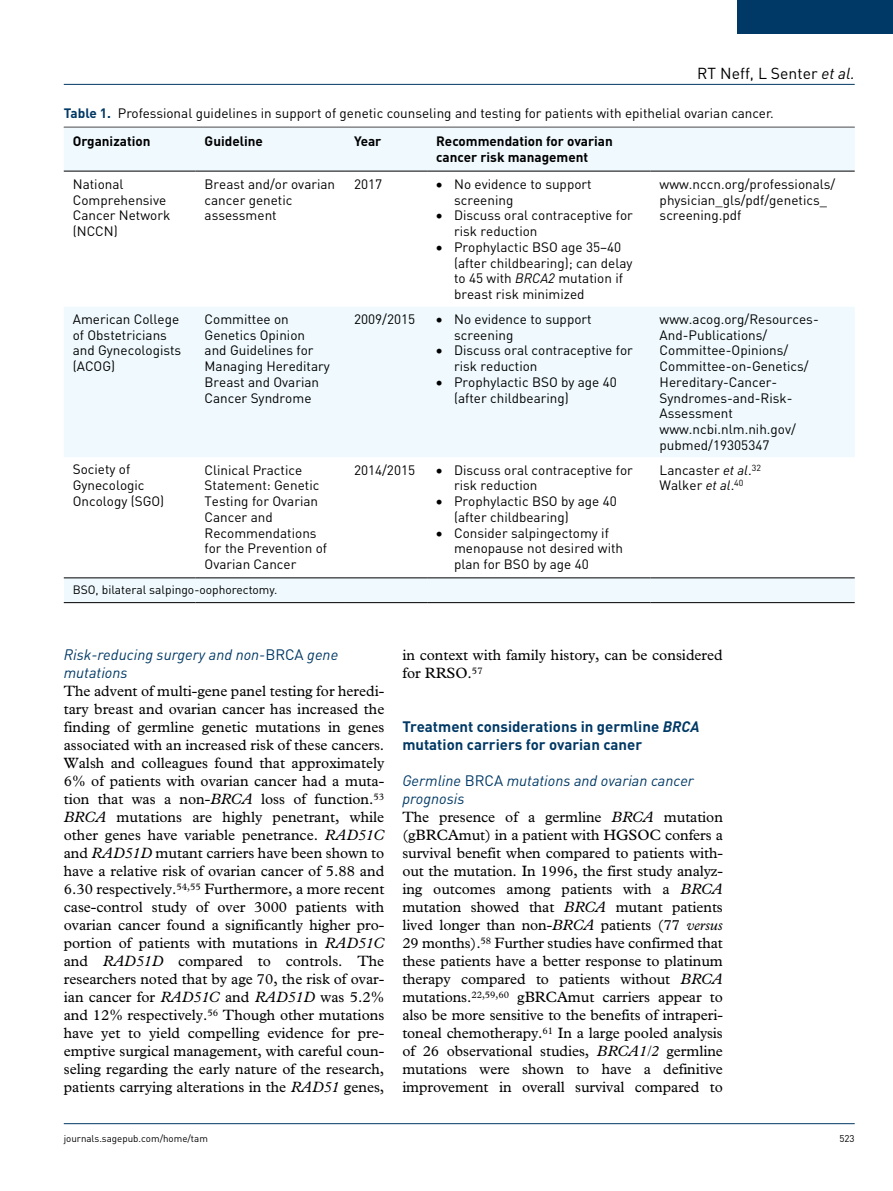
<style>
.page{position:relative;width:893px;height:1191px;background:#fff}
.page>*{position:absolute;margin:0;border:0;box-sizing:border-box;transform-origin:0 0}
.t1{font:15.75px "DIN";color:#000}
.t2{font:15px/18px "Plantin Std";color:#000;text-align:justify}
.t3{font:italic 15px/18px "DIN";color:#003965}
.t4{font:700 15px/18px "DIN";color:#003965}
.t5{font:13.5px/15.8px "DIN";color:#000}
.t6{font:700 13.5px/15.8px "DIN";color:#000}
.t7{font:12px "DIN";color:#000}
.t8{font:9.75px "DIN";color:#000}
.s1{font-style:italic}
.s2{font-weight:700;color:#003965}
.s3{font-weight:700}
.s4{font-style:normal}
</style>
<div class="page">
<hr style="left:64px;top:84px;width:791px;height:1px;background:#003965">
<hr style="left:64px;top:1123px;width:791px;height:1px;background:#003965">
<div style="left:738px;top:0;width:155px;height:34px;background:#003965"></div>
<hr style="left:64px;top:127px;width:791px;height:1px;background:#000">
<div style="left:64px;top:128px;width:791px;height:43px;background:#eff9fe"></div>
<div style="left:64px;top:307px;width:791px;height:150px;background:#eff9fe"></div>
<div style="left:64px;top:578px;width:791px;height:24px;background:#eff9fe"></div>
<hr style="left:64px;top:171px;width:132px;height:1px;background:#000">
<hr style="left:196px;top:171px;width:149px;height:1px;background:#000">
<hr style="left:345px;top:171px;width:82px;height:1px;background:#000">
<hr style="left:427px;top:171px;width:224px;height:1px;background:#000">
<hr style="left:651px;top:171px;width:204px;height:1px;background:#000">
<hr style="left:64px;top:577px;width:132px;height:1px;background:#000">
<hr style="left:196px;top:577px;width:149px;height:1px;background:#000">
<hr style="left:345px;top:577px;width:82px;height:1px;background:#000">
<hr style="left:427px;top:577px;width:224px;height:1px;background:#000">
<hr style="left:651px;top:577px;width:204px;height:1px;background:#000">
<hr style="left:64px;top:602px;width:132px;height:1px;background:#000">
<hr style="left:196px;top:602px;width:149px;height:1px;background:#000">
<hr style="left:345px;top:602px;width:82px;height:1px;background:#000">
<hr style="left:427px;top:602px;width:224px;height:1px;background:#000">
<hr style="left:651px;top:602px;width:204px;height:1px;background:#000">
<p class="t1" style="left:697px;top:63px;width:159px">RT Neff, L Senter <span class="s1">et al.</span></p>
<p class="t5" style="left:73px;top:98px;width:702px;line-height:28.5px;text-indent:-9px"><span class="s2">Table 1.</span> Professional guidelines in support of genetic counseling and testing for patients with epithelial ovarian cancer.<br><span class="s3">Organization</span></p>
<p class="t6" style="left:205px;top:133px;width:60px">Guideline</p>
<p class="t6" style="left:354px;top:133px;width:29px">Year</p>
<p class="t6" style="left:436px;top:133px;width:178px">Recommendation for ovarian cancer risk management</p>
<p class="t5" style="left:73px;top:176px;width:99px">National<br>Comprehensive<br>Cancer Network (NCCN)</p>
<p class="t5" style="left:205px;top:176px;width:132px">Breast and/or ovarian cancer genetic assessment</p>
<p class="t5" style="left:354px;top:176px;width:30px">2017</p>
<p class="t5" style="left:454px;top:176px;width:139px;text-indent:-18px">• No evidence to support screening</p>
<p class="t5" style="left:454px;top:207px;width:180px;text-indent:-18px">• Discuss oral contraceptive for risk reduction</p>
<p class="t5" style="left:454px;top:239px;width:180px;text-indent:-18px">• Prophylactic BSO age 35–40 (after childbearing); can delay to 45 with <span class="s1">BRCA2</span> mutation if breast risk minimized</p>
<p class="t5" style="left:73px;top:311px;width:110px">American College of Obstetricians and Gynecologists (ACOG)</p>
<p class="t5" style="left:205px;top:311px;width:127px">Committee on<br>Genetics Opinion and Guidelines for<br>Managing Hereditary<br>Breast and Ovarian<br>Cancer Syndrome</p>
<p class="t5" style="left:354px;top:311px;width:63px">2009/2015</p>
<p class="t5" style="left:454px;top:311px;width:139px;text-indent:-18px">• No evidence to support screening</p>
<p class="t5" style="left:454px;top:342px;width:180px;text-indent:-18px">• Discuss oral contraceptive for risk reduction</p>
<p class="t5" style="left:454px;top:374px;width:164px;text-indent:-18px">• Prophylactic BSO by age 40 (after childbearing)</p>
<p class="t5" style="left:73px;top:461px;width:93px">Society of<br>Gynecologic<br>Oncology (SGO)</p>
<p class="t5" style="left:205px;top:461px;width:124px">Clinical Practice<br>Statement: Genetic<br>Testing for Ovarian<br>Cancer and<br>Recommendations for the Prevention of<br>Ovarian Cancer</p>
<p class="t5" style="left:354px;top:461px;width:63px">2014/2015</p>
<p class="t5" style="left:454px;top:461px;width:180px;text-indent:-18px">• Discuss oral contraceptive for risk reduction</p>
<p class="t5" style="left:454px;top:493px;width:164px;text-indent:-18px">• Prophylactic BSO by age 40 (after childbearing)</p>
<p class="t5" style="left:454px;top:524px;width:171px;text-indent:-18px">• Consider salpingectomy if menopause not desired with plan for BSO by age 40</p>
<p class="t7" style="left:73px;top:582px;width:206px">BSO, bilateral salpingo-oophorectomy.</p>
<p class="t5" style="left:660px;top:176px;width:177px">www.nccn.org/professionals/ physician_gls/pdf/genetics_ screening.pdf</p>
<p class="t5" style="left:660px;top:311px;width:161px">www.acog.org/Resources-<br>And-Publications/<br>Committee-Opinions/<br>Committee-on-Genetics/<br>Hereditary-Cancer-<br>Syndromes-and-Risk-<br>Assessment www.ncbi.nlm.nih.gov/ pubmed/19305347</p>
<p class="t5" style="left:660px;top:462px;width:103px">Lancaster <span class="s1">et al</span>.<sup>32<br></sup>Walker <span class="s1">et al</span>.<sup>40</sup></p>
<p class="t3" style="left:64px;top:645px;width:276px">Risk-reducing surgery and non-<span class="s4">BRCA</span> gene mutations</p>
<p class="t2" style="left:64px;top:682px;width:322px">The advent of multi-gene panel testing for heredi&shy;tary breast and ovarian cancer has increased the finding of germline genetic mutations in genes associated with an increased risk of these cancers.<br>Walsh and colleagues found that approximately 6% of patients with ovarian cancer had a muta&shy;tion that was a non-<span class="s1">BRCA</span> loss of function.<sup>53<br></sup><span class="s1">BRCA</span> mutations are highly penetrant, while other genes have variable penetrance. <span class="s1">RAD51C </span>and <span class="s1">RAD51D</span> mutant carriers have been shown to have a relative risk of ovarian cancer of 5.88 and 6.30 respectively.<sup>54,55</sup> Furthermore, a more recent case-control study of over 3000 patients with ovarian cancer found a significantly higher pro&shy;portion of patients with mutations in <span class="s1">RAD51C </span>and <span class="s1">RAD51D</span> compared to controls. The researchers noted that by age 70, the risk of ovar&shy;ian cancer for <span class="s1">RAD51C</span> and <span class="s1">RAD51D</span> was 5.2% and 12% respectively.<sup>56</sup> Though other mutations have yet to yield compelling evidence for pre&shy;emptive surgical management, with careful coun&shy;seling regarding the early nature of the research, patients carrying alterations in the <span class="s1">RAD51</span> genes,</p>
<p class="t2" style="left:402px;top:646px;width:322px">in context with family history, can be considered for RRSO.<sup>57</sup></p>
<p class="t4" style="left:402px;top:717px;width:299px">Treatment considerations in germline <span class="s1">BRCA </span>mutation carriers for ovarian caner</p>
<p class="t3" style="left:402px;top:771px;width:293px">Germline <span class="s4">BRCA</span> mutations and ovarian cancer prognosis</p>
<p class="t2" style="left:402px;top:808px;width:322px">The presence of a germline <span class="s1">BRCA</span> mutation (gBRCAmut) in a patient with HGSOC confers a survival benefit when compared to patients with&shy;out the mutation. In 1996, the first study analyz&shy;ing outcomes among patients with a <span class="s1">BRCA </span>mutation showed that <span class="s1">BRCA</span> mutant patients lived longer than non-<span class="s1">BRCA</span> patients (77 <span class="s1">versus </span>29 months).<sup>58</sup> Further studies have confirmed that these patients have a better response to platinum therapy compared to patients without <span class="s1">BRCA </span>mutations.<sup>22,59,60</sup> gBRCAmut carriers appear to also be more sensitive to the benefits of intraperi&shy;toneal chemotherapy.<sup>61</sup> In a large pooled analysis of 26 observational studies, <span class="s1">BRCA1/2</span> germline mutations were shown to have a definitive improvement in overall survival compared to</p>
<p class="t8" style="left:64px;top:1132px;width:146px">journals.sagepub.com/home/tam</p>
<p class="t8" style="left:839px;top:1132px;width:17px">523</p>
</div>
